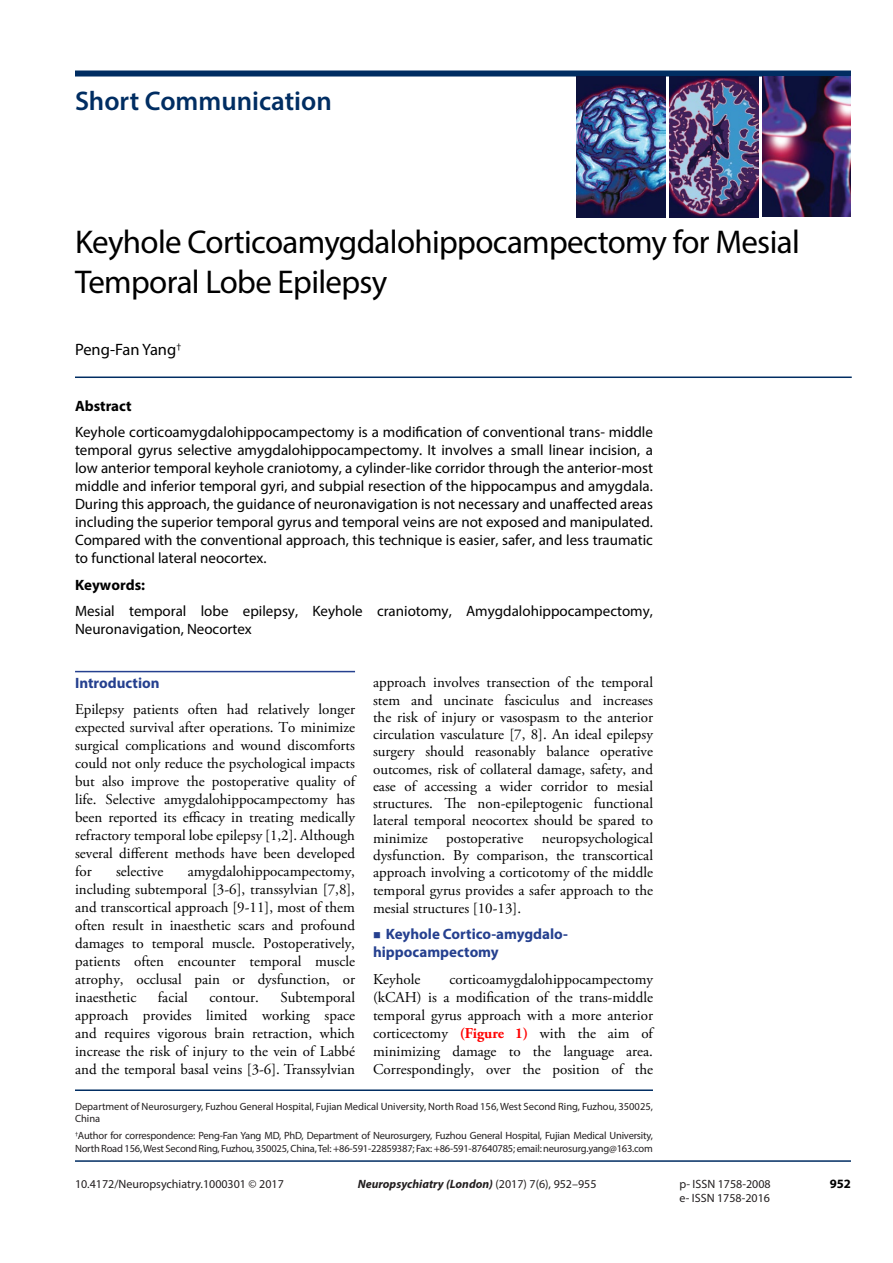
<style>
.page{position:relative;width:893px;height:1263px;background:#fff}
.page>*{position:absolute;margin:0;border:0;box-sizing:border-box;transform-origin:0 0}
.t1{font:33px/39.6px "Myriad Pro";letter-spacing:-.02em;color:#000}
.t2{font:600 27px "Myriad Pro";color:#002d62}
.t3{font:16.5px "Myriad Pro";color:#000}
.t4{font:15px/18px "Adobe Garamond Pro";color:#000;text-align:justify}
.t5{font:15px/18px "Myriad Pro";color:#000;text-align:justify}
.t6{font:700 15px/18px "Myriad Pro";color:#25408f}
.t7{font:700 15px "Myriad Pro";color:#000}
.t8{font:700 12.75px "Myriad Pro";color:#000}
.t9{font:12px/14.4px "Myriad Pro";color:#231f20}
.t10{font:italic 700 12px "Myriad Pro";color:#231f20}
.t11{font:10.5px/12.6px "Myriad Pro";letter-spacing:-.02em;color:#231f20}
.t12{font:10.5px/12.6px "Myriad Pro";color:#231f20}
.s1{font-weight:700;color:#f00}
.s2{font-weight:400;font-style:normal}
</style>
<div class="page">
<div style="left:75px;top:71px;width:776px;height:6px;background:#002d62"></div>
<img style="left:576px;top:77px;width:89px;height:141px">
<img style="left:669px;top:77px;width:89px;height:140px">
<img style="left:763px;top:77px;width:88px;height:140px">
<hr style="left:75px;top:1160px;width:776px;height:2px;background:#002d62">
<hr style="left:75px;top:1089px;width:578px;height:2px;background:#002d62">
<hr style="left:75px;top:376px;width:777px;height:2px;background:#002d62">
<hr style="left:75px;top:671px;width:280px;height:1px;background:#25408f">
<h2 class="t2" style="left:75px;top:84px;width:258px">Short Communication</h2>
<h1 class="t1" style="left:75px;top:222px;width:726px">Keyhole Corticoamygdalohippocampectomy for Mesial<br>Temporal Lobe Epilepsy</h1>
<p class="t3" style="left:75px;top:340px;width:108px">Peng-Fan Yang<sup>†</sup></p>
<p class="t7" style="left:75px;top:396px;width:58px">Abstract</p>
<p class="t5" style="left:75px;top:423px;width:579px">Keyhole corticoamygdalohippocampectomy is a modification of conventional trans- middle temporal gyrus selective amygdalohippocampectomy. It involves a small linear incision, a low anterior temporal keyhole craniotomy, a cylinder-like corridor through the anterior-most middle and inferior temporal gyri, and subpial resection of the hippocampus and amygdala.<br>During this approach, the guidance of neuronavigation is not necessary and unaffected areas including the superior temporal gyrus and temporal veins are not exposed and manipulated.<br>Compared with the conventional approach, this technique is easier, safer, and less traumatic to functional lateral neocortex.</p>
<p class="t7" style="left:75px;top:575px;width:72px">Keywords:</p>
<p class="t5" style="left:75px;top:602px;width:579px">Mesial temporal lobe epilepsy, Keyhole craniotomy, Amygdalohippocampectomy,<br>Neuronavigation, Neocortex</p>
<p class="t6" style="left:75px;top:673px;width:86px">Introduction</p>
<p class="t4" style="left:75px;top:701px;width:281px">Epilepsy patients often had relatively longer expected survival after operations. To minimize surgical complications and wound discomforts could not only reduce the psychological impacts but also improve the postoperative quality of life. Selective amygdalohippocampectomy has been reported its efficacy in treating medically refractory temporal lobe epilepsy [1,2]. Although several different methods have been developed for</p>
<p class="t4" style="left:373px;top:675px;width:281px;line-height:17.2px">approach involves transection of the temporal stem and uncinate fasciculus and increases the risk of injury or vasospasm to the anterior circulation vasculature [7, 8]. An ideal epilepsy surgery should reasonably balance operative outcomes, risk of collateral damage, safety, and ease of accessing a wider corridor to mesial structures. The non-epileptogenic functional lateral temporal neocortex should be spared to minimize postoperative neuropsychological dysfunction. By comparison, the transcortical approach involving a corticotomy of the middle temporal gyrus provides a safer approach to the mesial structures [10-13].</p>
<p class="t6" style="left:373px;top:924px;width:196px;text-indent:13px">Keyhole Cortico-amygdalo&shy;hippocampectomy</p>
<p class="t4" style="left:373px;top:970px;width:49px">Keyhole</p>
<p class="t4" style="left:75px;top:863px;width:281px;text-indent:113px">amygdalohippocampectomy, including subtemporal [3-6], transsylvian [7,8], and transcortical approach [9-11], most of them often result in inaesthetic scars and profound damages to temporal muscle. Postoperatively, patients often encounter temporal muscle atrophy, occlusal pain or dysfunction, or inaesthetic</p>
<p class="t4" style="left:116px;top:863px;width:49px">selective</p>
<p class="t4" style="left:373px;top:970px;width:281px;text-indent:76px">corticoamygdalohippocampectomy (kCAH) is a modification of the trans-middle temporal gyrus approach with a more anterior corticectomy <span class="s1">(Figure 1)</span> with the aim of minimizing damage to the language area.<br>Correspondingly, over the position of the</p>
<p class="t4" style="left:75px;top:989px;width:281px;text-indent:205px">Subtemporal approach provides limited working space and requires vigorous brain retraction, which increase the risk of injury to the vein of Labbé and the temporal basal veins [3-6]. Transsylvian</p>
<p class="t4" style="left:158px;top:989px;width:32px">facial</p>
<p class="t4" style="left:210px;top:989px;width:51px">contour.</p>
<p class="t12" style="left:75px;top:1100px;width:579px">Department of Neurosurgery, Fuzhou General Hospital, Fujian Medical University, North Road 156, West Second Ring, Fuzhou, 350025,<br>China</p>
<p class="t11" style="left:75px;top:1129px;width:579px"><sup>†</sup>Author for correspondence: Peng-Fan Yang MD, PhD, Department of Neurosurgery, Fuzhou General Hospital, Fujian Medical University,<br>North Road 156, West Second Ring, Fuzhou, 350025, China, Tel: +86-591-22859387; Fax: +86-591-87640785; email: neurosurg.yang@163.com</p>
<p class="t9" style="left:75px;top:1176px;width:210px">10.4172/Neuropsychiatry.1000301 © 2017</p>
<p class="t9" style="left:679px;top:1176px;width:93px">p- ISSN 1758-2008 e- ISSN 1758-2016</p>
<p class="t10" style="left:358px;top:1176px;width:240px">Neuropsychiatry (London) <span class="s2">(2017) 7(6), 952–955</span></p>
<p class="t8" style="left:830px;top:1176px;width:23px">952</p>
</div>
